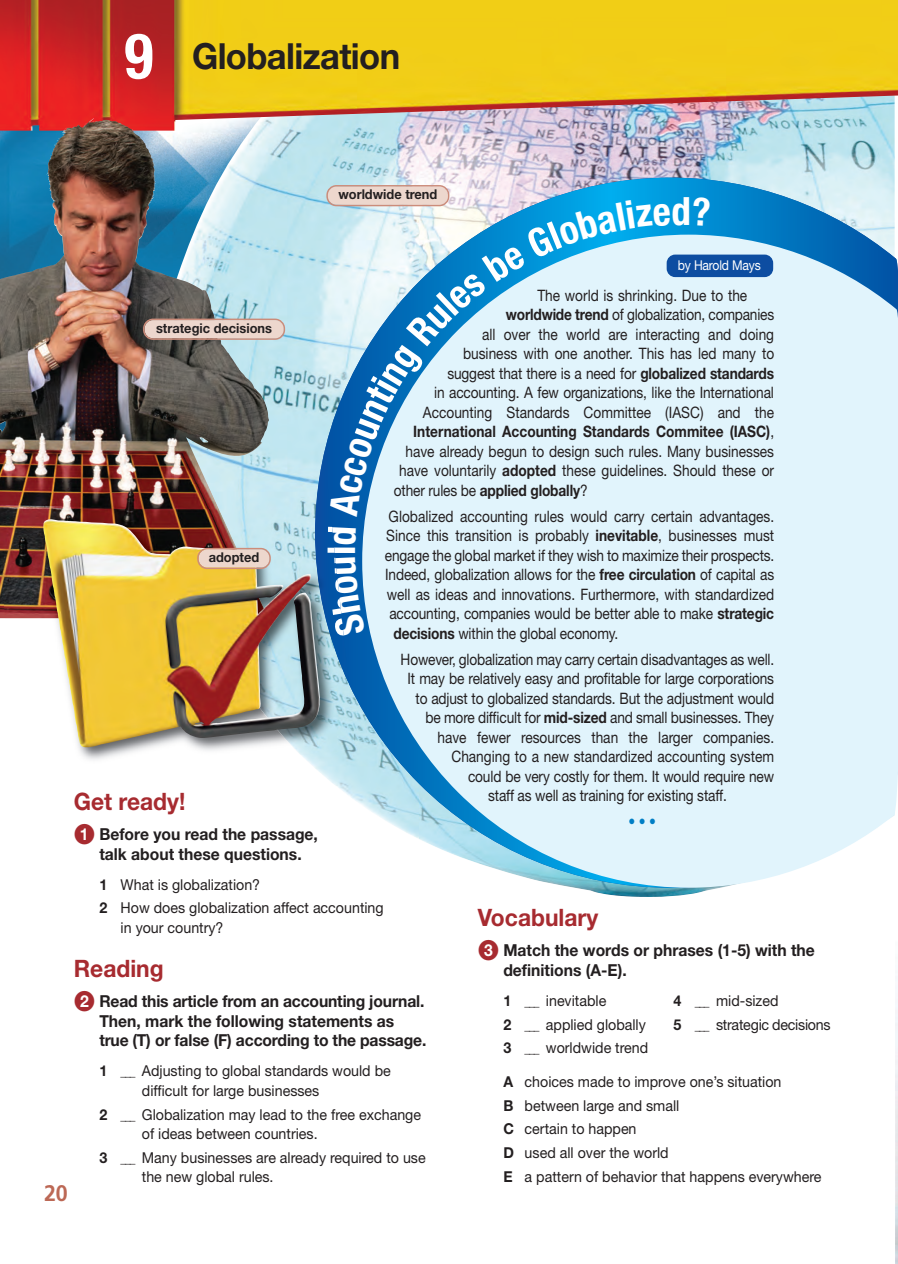
<style>
.page{position:relative;width:898px;height:1264px;background:#fff}
.page>*{position:absolute;margin:0;border:0;box-sizing:border-box;transform-origin:0 0}
.t1{font:700 condensed 39px "Helvetica Neue LT Std";color:#fff}
.t2{font:700 36px "Helvetica Neue LT Std";letter-spacing:-.02em;color:#231f20;scale:.96 1}
.t3{font:700 24px "Helvetica Neue LT Std";color:#a72b30;scale:.95 1}
.t4{font:700 22.5px "PF Catalog";color:#bc6855;scale:.95 1}
.t5{font:700 16.5px/19.5px "Helvetica Neue LT Std";color:#231f20;scale:.95 1}
.t6{font:15.75px "Helvetica Neue LT Std";letter-spacing:-.01em;color:#231f20;scale:.87 1}
.t7{font:700 15.75px "Helvetica Neue LT Std";color:#231f20;scale:.87 1}
.t8{font:15.75px "Helvetica Neue LT Std";color:#007ec5;scale:.87 1}
.t9{font:15px/23.7px "Helvetica Neue LT Std";color:#231f20;scale:.95 1}
.t10{font:700 13.5px "Helvetica Neue LT Std";color:#231f20;scale:.95 1}
.t11{font:13.5px "Helvetica Neue LT Std";letter-spacing:-.015em;color:#fff;scale:.9 1}
.s1{font-stretch:condensed;font-size:63px;color:#fff}
.s2{font-weight:700}
.s3{font-weight:400}
.s4{color:#a72b30}
.s5{color:#fff}
.s6{font-size:12px}
</style>
<div class="page">
<img style="left:0;top:131px;width:156px;height:488px">
<img style="left:156px;top:131px;width:738px;height:766px">
<img style="left:0;top:0;width:898px;height:131px">
<img style="left:0;top:128px;width:67px;height:154px">
<svg style="left:315px;top:178px;width:580px;height:710px"></svg>
<svg style="left:362px;top:235px;width:536px;height:653px;background:#d6edf8"></svg>
<div style="left:667px;top:255px;width:106px;height:22px;background:#0d4da1;border-radius:9px"></div>
<img style="left:5px;top:618px;width:296px;height:167px">
<img style="left:205px;top:471px;width:151px;height:284px">
<img style="left:0;top:483px;width:268px;height:135px">
<img style="left:315px;top:470px;width:34px;height:213px">
<img style="left:327px;top:525px;width:17px;height:111px">
<img style="left:43px;top:519px;width:280px;height:230px">
<svg style="left:143px;top:319px;width:142px;height:21px;background:#e2c9be"></svg>
<svg style="left:197px;top:548px;width:74px;height:21px;background:#e6cbbc"></svg>
<svg style="left:330px;top:557px;width:35px;height:80px;background:#1a69b1"></svg>
<svg style="left:327px;top:526px;width:29px;height:18px"></svg>
<svg style="left:326px;top:185px;width:345px;height:332px;background:#a8d4eb"></svg>
<svg style="left:692px;top:196px;width:18px;height:30px"></svg>
<h2 class="t2" style="left:124px;top:43px;width:289px"><span class="s1">9</span> Globalization</h2>
<p class="t10" style="left:338px;top:190px;width:106px">worldwide trend</p>
<h1 class="t1" style="left:672px;top:197px;width:21px">d</h1>
<p class="t11" style="left:678px;top:260px;width:94px">by Harold Mays</p>
<p class="t6" style="left:537px;top:289px;width:243px">The world is shrinking. Due to the</p>
<p class="t6" style="left:506px;top:309px;width:310px"><span class="s2">worldwide trend</span> of globalization, companies</p>
<p class="t6" style="left:482px;top:328px;width:337px">all over the world are interacting and doing</p>
<p class="t6" style="left:463px;top:348px;width:359px">business with one another. This has led many to</p>
<p class="t6" style="left:447px;top:367px;width:377px">suggest that there is a need for <span class="s2">globalized standards</span></p>
<p class="t6" style="left:434px;top:387px;width:392px">in accounting. A few organizations, like the International</p>
<p class="t6" style="left:423px;top:406px;width:405px">Accounting Standards Committee (IASC) and the</p>
<p class="t7" style="left:413px;top:426px;width:416px">International Accounting Standards Commitee (IASC)<span class="s3">,</span></p>
<p class="t6" style="left:405px;top:445px;width:425px">have already begun to design such rules. Many businesses</p>
<p class="t6" style="left:399px;top:465px;width:433px">have voluntarily <span class="s2">adopted</span> these guidelines. Should these or</p>
<p class="t7" style="left:394px;top:484px;width:224px"><span class="s3">other rules be</span> applied globally<span class="s3">?</span></p>
<p class="t6" style="left:389px;top:510px;width:445px">Globalized accounting rules would carry certain advantages.</p>
<p class="t6" style="left:386px;top:530px;width:447px">Since this transition is probably <span class="s2">inevitable</span>, businesses must</p>
<p class="t6" style="left:385px;top:549px;width:449px">engage the global market if they wish to maximize their prospects.</p>
<p class="t6" style="left:385px;top:569px;width:449px">Indeed, globalization allows for the <span class="s2">free circulation</span> of capital as</p>
<p class="t6" style="left:387px;top:588px;width:447px">well as ideas and innovations. Furthermore, with standardized</p>
<p class="t6" style="left:389px;top:608px;width:444px">accounting, companies would be better able to make <span class="s2">strategic</span></p>
<p class="t6" style="left:393px;top:627px;width:260px"><span class="s2">decisions</span> within the global economy.</p>
<p class="t6" style="left:401px;top:653px;width:431px">However, globalization may carry certain disadvantages as well.</p>
<p class="t6" style="left:407px;top:673px;width:423px">It may be relatively easy and profitable for large corporations</p>
<p class="t6" style="left:416px;top:692px;width:414px">to adjust to globalized standards. But the adjustment would</p>
<p class="t6" style="left:425px;top:712px;width:402px">be more difficult for <span class="s2">mid-sized</span> and small businesses. They</p>
<p class="t6" style="left:437px;top:731px;width:388px">have fewer resources than the larger companies.</p>
<p class="t6" style="left:451px;top:751px;width:372px">Changing to a new standardized accounting system</p>
<p class="t6" style="left:468px;top:770px;width:353px">could be very costly for them. It would require new</p>
<p class="t6" style="left:488px;top:790px;width:276px">staff as well as training for existing staff.</p>
<p class="t8" style="left:628px;top:816px;width:33px">• • •</p>
<p class="t10" style="left:156px;top:323px;width:124px">strategic decisions</p>
<h1 class="t1" style="left:327px;top:555px;width:11px;rotate:-90deg">l</h1>
<p class="t10" style="left:209px;top:552px;width:55px">adopted</p>
<h3 class="t3" style="left:74px;top:793px;width:119px">Get ready!</h3>
<p class="t5" style="left:74px;top:826px;width:258px;text-align:center"><span class="s4">●</span><span class="s5">1</span> Before you read the passage, talk about these questions.</p>
<p class="t9" style="left:99px;top:874px;width:301px"><span class="s2">1</span> What is globalization?<br><span class="s2">2</span> How does globalization affect accounting</p>
<p class="t9" style="left:121px;top:917px;width:110px">in your country?</p>
<h3 class="t3" style="left:478px;top:909px;width:128px">Vocabulary</h3>
<p class="t5" style="left:503px;top:942px;width:329px;text-indent:-26px"><span class="s4">●</span><span class="s5">3</span> Match the words or phrases (1-5) with the definitions (A-E).</p>
<p class="t9" style="left:503px;top:990px;width:110px"><span class="s2">1</span> <span class="s6">___</span> inevitable</p>
<p class="t9" style="left:673px;top:990px;width:112px"><span class="s2">4</span> <span class="s6">___</span> mid-sized</p>
<p class="t9" style="left:503px;top:1014px;width:152px"><span class="s2">2</span> <span class="s6">___</span> applied globally</p>
<p class="t9" style="left:673px;top:1014px;width:167px"><span class="s2">5</span> <span class="s6">___</span> strategic decisions</p>
<p class="t9" style="left:503px;top:1037px;width:154px"><span class="s2">3</span> <span class="s6">___</span> worldwide trend</p>
<p class="t9" style="left:503px;top:1071px;width:336px"><span class="s2">A</span> choices made to improve one’s situation<br><span class="s2">B</span> between large and small<br><span class="s2">C</span> certain to happen<br><span class="s2">D</span> used all over the world<br><span class="s2">E</span> a pattern of behavior that happens everywhere</p>
<h3 class="t3" style="left:74px;top:960px;width:96px">Reading</h3>
<p class="t5" style="left:99px;top:993px;width:346px;text-indent:-26px"><span class="s4">●</span><span class="s5">2</span> Read this article from an accounting journal.<br>Then, mark the following statements as true (T) or false (F) according to the passage.</p>
<p class="t9" style="left:142px;top:1063px;width:263px;line-height:19.5px;text-indent:-43px"><span class="s2">1</span> <span class="s6">___</span> Adjusting to global standards would be difficult for large businesses</p>
<p class="t9" style="left:142px;top:1106px;width:295px;line-height:19.5px;text-indent:-43px"><span class="s2">2</span> <span class="s6">___</span> Globalization may lead to the free exchange of ideas between countries.</p>
<p class="t9" style="left:142px;top:1149px;width:300px;line-height:19.5px;text-indent:-43px"><span class="s2">3</span> <span class="s6">___</span> Many businesses are already required to use the new global rules.</p>
<h3 class="t4" style="left:44px;top:1180px;width:27px">20</h3>
</div>
